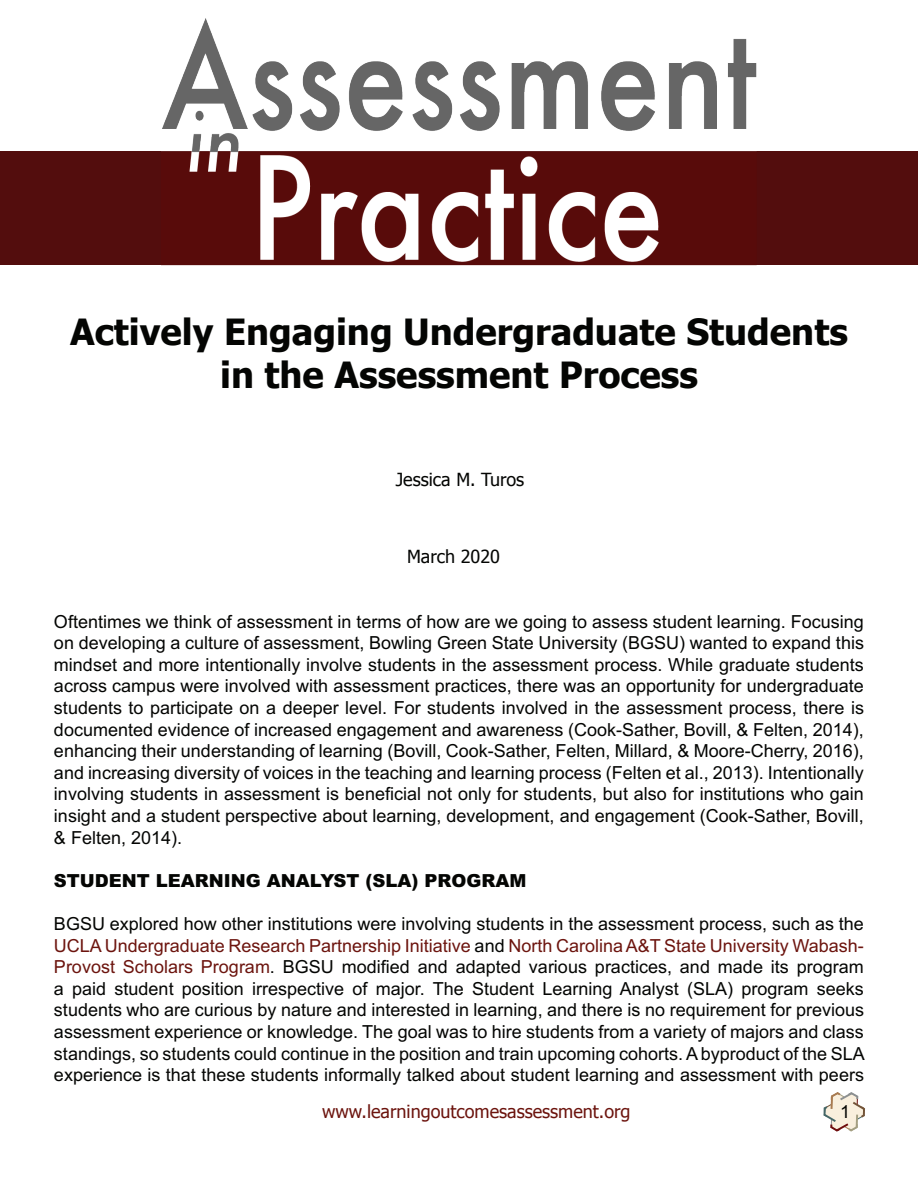
<style>
.page{position:relative;width:918px;height:1188px;background:#fff}
.page>*{position:absolute;margin:0;border:0;box-sizing:border-box;transform-origin:0 0}
.t1{font:700 36px/43.2px "Tahoma";color:#040503;text-align:center}
.t2{font:18px/21.6px "Arial";color:#040503;text-align:justify}
.t3{font:18px "Tahoma";color:#6c140e}
.t4{font:900 18px "Arial";color:#040503}
.t5{font:18px "Tahoma";color:#040503}
.s1{color:#6c140e}
</style>
<div class="page">
<svg style="left:823px;top:1092px;width:42px;height:40px"></svg>
<div style="left:0;top:151px;width:918px;height:113px;background:#530d0d"></div>
<img style="left:162px;top:18px;width:594px;height:248px">
<h1 class="t1" style="left:70px;top:308px;width:779px">Actively Engaging Undergraduate Students in the Assessment Process</h1>
<p class="t5" style="left:396px;top:468px;width:130px">Jessica M. Turos</p>
<p class="t5" style="left:407px;top:544px;width:95px">March 2020</p>
<p class="t2" style="left:54px;top:610px;width:812px">Oftentimes we think of assessment in terms of how are we going to assess student learning. Focusing on developing a culture of assessment, Bowling Green State University (BGSU) wanted to expand this mindset and more intentionally involve students in the assessment process. While graduate students across campus were involved with assessment practices, there was an opportunity for undergraduate students to participate on a deeper level. For students involved in the assessment process, there is documented evidence of increased engagement and awareness (Cook-Sather, Bovill, &amp; Felten, 2014), enhancing their understanding of learning (Bovill, Cook-Sather, Felten, Millard, &amp; Moore-Cherry, 2016), and increasing diversity of voices in the teaching and learning process (Felten et al., 2013). Intentionally involving students in assessment is beneficial not only for students, but also for institutions who gain insight and a student perspective about learning, development, and engagement (Cook-Sather, Bovill, &amp; Felten, 2014).</p>
<p class="t4" style="left:54px;top:867px;width:474px">STUDENT LEARNING ANALYST (SLA) PROGRAM</p>
<p class="t2" style="left:54px;top:913px;width:812px">BGSU explored how other institutions were involving students in the assessment process, such as the <span class="s1">UCLA Undergraduate Research Partnership Initiative</span> and <span class="s1">North Carolina A&amp;T State University Wabash-Provost Scholars Program</span>. BGSU modified and adapted various practices, and made its program a paid student position irrespective of major. The Student Learning Analyst (SLA) program seeks students who are curious by nature and interested in learning, and there is no requirement for previous assessment experience or knowledge. The goal was to hire students from a variety of majors and class standings, so students could continue in the position and train upcoming cohorts. A byproduct of the SLA experience is that these students informally talked about student learning and assessment with peers</p>
<p class="t3" style="left:322px;top:1099px;width:310px">www.learningoutcomesassessment.org</p>
<p class="t2" style="left:840px;top:1101px;width:12px">1</p>
</div>
